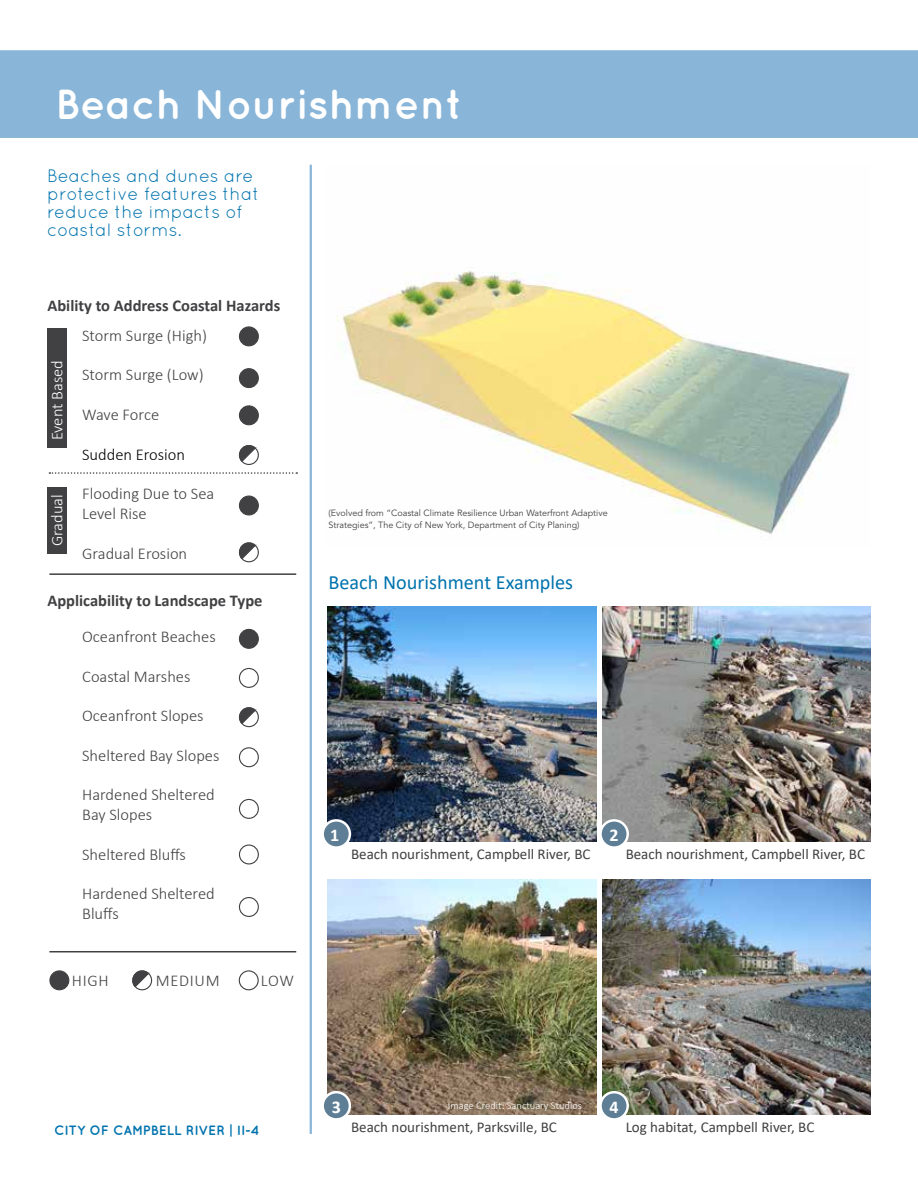
<style>
.page{position:relative;width:918px;height:1188px;background:#fff}
.page>*{position:absolute;margin:0;border:0;box-sizing:border-box;transform-origin:0 0}
.t1{font:700 42px "Quicksand";color:#fff}
.t2{font:20.25px "Calibri";color:#0073ae}
.t3{font:18px/18px "Quicksand";color:#0073ae}
.t4{font:700 18px "Calibri";color:#fff}
.t5{font:300 16.5px/19.8px "Calibri";color:#414042}
.t6{font:700 16.5px "Calibri";color:#414042}
.t7{font:300 16.5px "Calibri";color:#fff}
.t8{font:300 16.5px "Calibri";color:#000}
.t9{font:15px "Calibri";color:#414042}
.t10{font:700 13.5px "Quicksand";color:#0073ae}
.t11{font:300 10.5px "Calibri";color:#fff}
.t12{font:9px/12px "Avenir LT Std";color:#414042}
</style>
<div class="page">
<div style="left:0;top:50px;width:918px;height:88px;background:#88b5d8"></div>
<hr style="left:310px;top:165px;width:2px;height:969px;background:#88b5d8">
<img style="left:328px;top:606px;width:268px;height:235px">
<img style="left:328px;top:879px;width:268px;height:236px">
<img style="left:602px;top:879px;width:269px;height:236px">
<img style="left:602px;top:606px;width:269px;height:235px">
<div style="left:323px;top:820px;width:27px;height:28px;background:#5e7e95;border-radius:50%"></div>
<div style="left:321px;top:819px;width:30px;height:30px;border:2px solid #fff;border-radius:50%"></div>
<div style="left:323px;top:1092px;width:27px;height:27px;background:#5e7e95;border-radius:50%"></div>
<div style="left:321px;top:1091px;width:30px;height:30px;border:2px solid #fff;border-radius:50%"></div>
<div style="left:601px;top:820px;width:27px;height:28px;background:#5e7e95;border-radius:50%"></div>
<div style="left:599px;top:819px;width:30px;height:30px;border:2px solid #fff;border-radius:50%"></div>
<div style="left:601px;top:1092px;width:27px;height:27px;background:#5e7e95;border-radius:50%"></div>
<div style="left:599px;top:1091px;width:30px;height:30px;border:2px solid #fff;border-radius:50%"></div>
<img style="left:336px;top:271px;width:519px;height:263px">
<div style="left:239px;top:970px;width:20px;height:20px;border:1px solid #414042;border-radius:50%"></div>
<div style="left:50px;top:971px;width:19px;height:19px;background:#414042;border-radius:50%"></div>
<div style="left:49px;top:970px;width:20px;height:20px;border:1px solid #414042;border-radius:50%"></div>
<svg style="left:132px;top:970px;width:18px;height:19px"></svg>
<div style="left:132px;top:970px;width:20px;height:20px;border:1px solid #414042;border-radius:50%"></div>
<svg style="left:49px;top:472px;width:248px;height:2px"></svg>
<hr style="left:49px;top:573px;width:247px;height:2px;background:#414042">
<hr style="left:49px;top:951px;width:247px;height:1px;background:#414042">
<div style="left:239px;top:629px;width:19px;height:19px;background:#414042;border-radius:50%"></div>
<div style="left:239px;top:629px;width:20px;height:20px;border:1px solid #414042;border-radius:50%"></div>
<div style="left:239px;top:845px;width:20px;height:19px;border:1px solid #414042;border-radius:50%"></div>
<div style="left:239px;top:897px;width:20px;height:20px;border:1px solid #414042;border-radius:50%"></div>
<div style="left:239px;top:327px;width:19px;height:19px;background:#414042;border-radius:50%"></div>
<div style="left:239px;top:326px;width:20px;height:20px;border:1px solid #414042;border-radius:50%"></div>
<div style="left:239px;top:496px;width:19px;height:19px;background:#414042;border-radius:50%"></div>
<div style="left:239px;top:496px;width:20px;height:20px;border:1px solid #414042;border-radius:50%"></div>
<div style="left:239px;top:369px;width:19px;height:19px;background:#414042;border-radius:50%"></div>
<div style="left:239px;top:368px;width:20px;height:20px;border:1px solid #414042;border-radius:50%"></div>
<div style="left:239px;top:406px;width:19px;height:19px;background:#414042;border-radius:50%"></div>
<div style="left:239px;top:405px;width:20px;height:20px;border:1px solid #414042;border-radius:50%"></div>
<div style="left:47px;top:328px;width:20px;height:120px;background:#414042"></div>
<div style="left:47px;top:487px;width:20px;height:66px;background:#414042"></div>
<svg style="left:238px;top:542px;width:19px;height:19px"></svg>
<div style="left:239px;top:542px;width:20px;height:20px;border:1px solid #414042;border-radius:50%"></div>
<svg style="left:238px;top:445px;width:19px;height:19px"></svg>
<div style="left:239px;top:445px;width:20px;height:20px;border:1px solid #414042;border-radius:50%"></div>
<div style="left:239px;top:668px;width:20px;height:20px;border:1px solid #414042;border-radius:50%"></div>
<div style="left:239px;top:747px;width:20px;height:20px;border:1px solid #414042;border-radius:50%"></div>
<svg style="left:238px;top:707px;width:19px;height:19px"></svg>
<div style="left:239px;top:707px;width:20px;height:20px;border:1px solid #414042;border-radius:50%"></div>
<div style="left:239px;top:799px;width:20px;height:20px;border:1px solid #414042;border-radius:50%"></div>
<h1 class="t1" style="left:55px;top:79px;width:409px">Beach Nourishment</h1>
<p class="t3" style="left:47px;top:167px;width:214px">Beaches and dunes are protective features that reduce the impacts of coastal storms.</p>
<p class="t6" style="left:47px;top:294px;width:234px">Ability to Address Coastal Hazards</p>
<p class="t7" style="left:47px;top:440px;width:82px;rotate:-90deg">Event Based</p>
<p class="t7" style="left:47px;top:546px;width:54px;rotate:-90deg">Gradual</p>
<p class="t5" style="left:82px;top:325px;width:126px">Storm Surge (High)</p>
<p class="t5" style="left:82px;top:365px;width:123px">Storm Surge (Low)</p>
<p class="t5" style="left:82px;top:405px;width:78px">Wave Force</p>
<p class="t8" style="left:82px;top:444px;width:104px">Sudden Erosion</p>
<p class="t5" style="left:82px;top:484px;width:134px">Flooding Due to Sea<br>Level Rise</p>
<p class="t5" style="left:82px;top:543px;width:107px">Gradual Erosion</p>
<p class="t6" style="left:47px;top:588px;width:217px">Applicability to Landscape Type</p>
<p class="t5" style="left:82px;top:627px;width:135px">Oceanfront Beaches</p>
<p class="t5" style="left:82px;top:666px;width:110px">Coastal Marshes</p>
<p class="t5" style="left:82px;top:706px;width:123px">Oceanfront Slopes</p>
<p class="t5" style="left:82px;top:745px;width:139px">Sheltered Bay Slopes</p>
<p class="t5" style="left:82px;top:785px;width:134px">Hardened Sheltered<br>Bay Slopes</p>
<p class="t5" style="left:82px;top:844px;width:105px">Sheltered Bluffs</p>
<p class="t5" style="left:82px;top:884px;width:134px">Hardened Sheltered<br>Bluffs</p>
<p class="t5" style="left:72px;top:971px;width:38px">HIGH</p>
<p class="t5" style="left:156px;top:971px;width:65px">MEDIUM</p>
<p class="t5" style="left:261px;top:971px;width:34px">LOW</p>
<p class="t12" style="left:328px;top:507px;width:281px">(Evolved from “Coastal Climate Resilience Urban Waterfront Adaptive<br>Strategies”, The City of New York, Department of City Planing)</p>
<p class="t2" style="left:328px;top:569px;width:246px">Beach Nourishment Examples</p>
<p class="t4" style="left:330px;top:822px;width:11px">1</p>
<p class="t4" style="left:610px;top:822px;width:11px">2</p>
<p class="t9" style="left:351px;top:844px;width:241px">Beach nourishment, Campbell River, BC</p>
<p class="t9" style="left:626px;top:844px;width:241px">Beach nourishment, Campbell River, BC</p>
<p class="t10" style="left:54px;top:1122px;width:207px">CITY OF CAMPBELL RIVER | II-4</p>
<p class="t4" style="left:332px;top:1094px;width:11px">3</p>
<p class="t11" style="left:448px;top:1099px;width:135px">Image Credit: Sanctuary Studios</p>
<p class="t4" style="left:610px;top:1094px;width:11px">4</p>
<p class="t9" style="left:351px;top:1116px;width:207px">Beach nourishment, Parksville, BC</p>
<p class="t9" style="left:626px;top:1116px;width:190px">Log habitat, Campbell River, BC</p>
</div>
